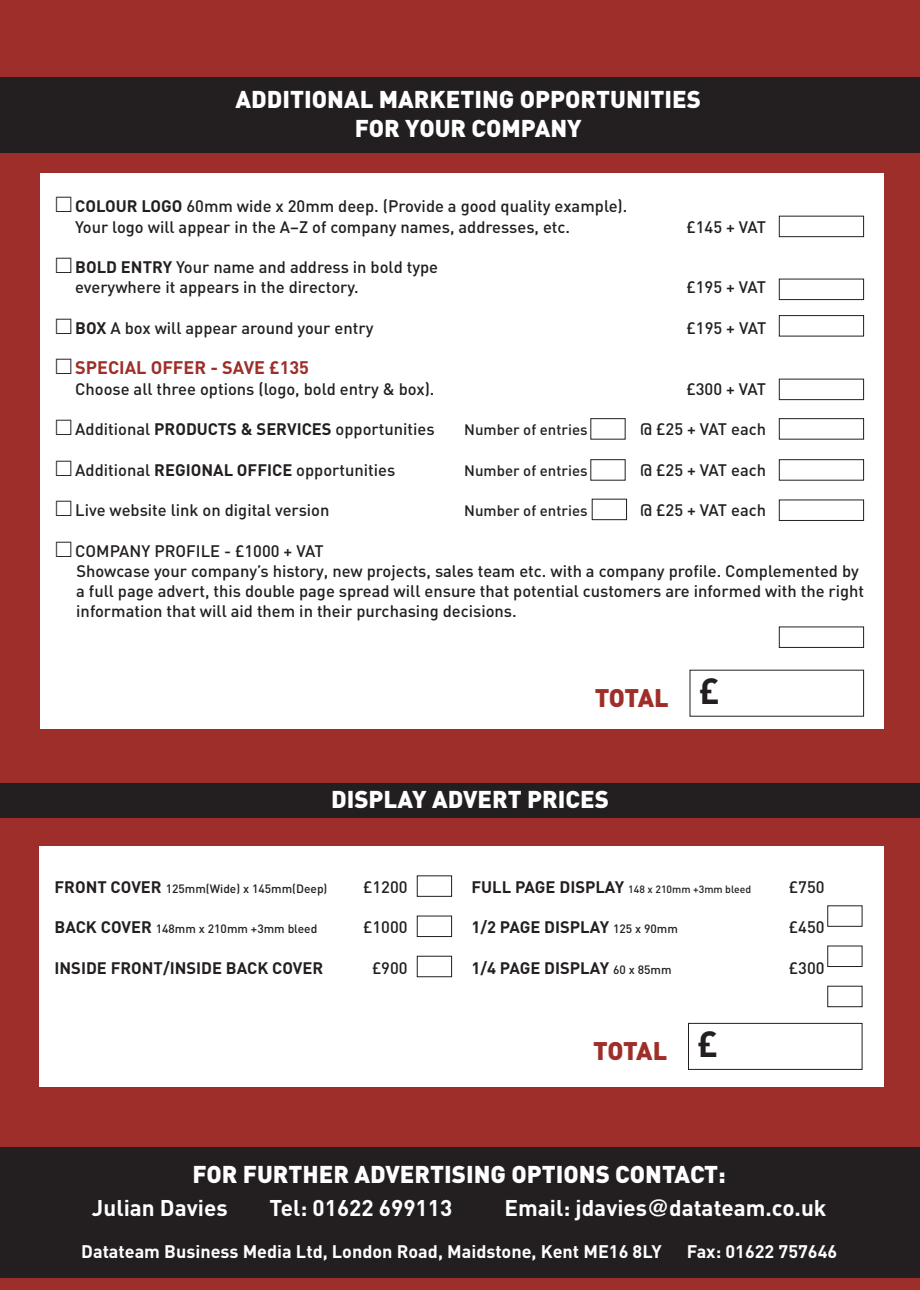
<style>
.page{position:relative;width:920px;height:1290px;background:#9e2e29}
.page>*{position:absolute;margin:0;border:0;box-sizing:border-box;transform-origin:0 0}
.t1{font:900 25.2px "DIN";letter-spacing:-.02em;color:#9e2e29}
.t2{font:900 24px/28.8px "DIN";color:#fff;text-align:center}
.t3{font:700 22.5px "DIN";color:#fff}
.t4{font:700 18px "DIN";color:#fff}
.t5{font:700 18px "DIN";color:#9e2e29}
.t6{font:500 16.5px/20.2px "DIN";color:#231f20}
.t7{font:700 16.5px "DIN";color:#231f20}
.t8{font:500 15px "DIN";color:#231f20}
.t9{font:500 12px "DIN";color:#231f20}
.t10{font:500 10.5px "DIN";color:#231f20}
.s1{font-family:"PT Mono";font-weight:700;font-size:25.5px}
.s2{font-weight:700}
.s3{font-family:"PT Mono";font-size:25.5px;color:#231f20}
.s4{font-weight:700;font-size:36px;color:#231f20}
.s5{font-weight:700;font-size:16.5px}
.s6{font-weight:500;font-size:12px}
.s7{font-family:"Helvetica"}
</style>
<div class="page">
<div style="left:0;top:77px;width:920px;height:76px;background:#231f20"></div>
<div style="left:0;top:1147px;width:920px;height:130px;background:#231f20"></div>
<div style="left:41px;top:173px;width:843px;height:556px;background:#fff"></div>
<div style="left:39px;top:846px;width:845px;height:241px;background:#fff"></div>
<div style="left:779px;top:216px;width:85px;height:21px;border:1px solid #231f20"></div>
<div style="left:779px;top:279px;width:85px;height:21px;border:1px solid #231f20"></div>
<div style="left:779px;top:315px;width:85px;height:21px;border:1px solid #231f20"></div>
<div style="left:779px;top:379px;width:85px;height:21px;border:1px solid #231f20"></div>
<div style="left:779px;top:418px;width:85px;height:21px;border:1px solid #231f20"></div>
<div style="left:779px;top:459px;width:85px;height:22px;border:1px solid #231f20"></div>
<div style="left:779px;top:500px;width:85px;height:21px;border:1px solid #231f20"></div>
<div style="left:779px;top:626px;width:85px;height:22px;border:1px solid #231f20"></div>
<div style="left:590px;top:418px;width:35px;height:21px;border:1px solid #231f20"></div>
<div style="left:590px;top:459px;width:35px;height:22px;border:1px solid #231f20"></div>
<div style="left:592px;top:499px;width:35px;height:21px;border:1px solid #231f20"></div>
<div style="left:0;top:783px;width:920px;height:35px;background:#231f20"></div>
<div style="left:827px;top:905px;width:35px;height:22px;border:1px solid #231f20"></div>
<div style="left:827px;top:946px;width:35px;height:21px;border:1px solid #231f20"></div>
<div style="left:827px;top:986px;width:35px;height:21px;border:1px solid #231f20"></div>
<div style="left:417px;top:875px;width:35px;height:22px;border:1px solid #231f20"></div>
<div style="left:417px;top:916px;width:35px;height:21px;border:1px solid #231f20"></div>
<div style="left:417px;top:956px;width:35px;height:21px;border:1px solid #231f20"></div>
<div style="left:688px;top:1023px;width:174px;height:47px;border:1px solid #231f20"></div>
<h2 class="t2" style="left:236px;top:86px;width:467px">ADDITIONAL MARKETING OPPORTUNITIES<br>FOR YOUR COMPANY</h2>
<p class="t6" style="left:75px;top:196px;width:554px;text-indent:-19px"><span class="s1">□</span> <span class="s2">COLOUR LOGO</span> 60mm wide x 20mm deep. (Provide a good quality example).<br>Your logo will appear in the A–Z of company names, addresses, etc.</p>
<p class="t6" style="left:75px;top:257px;width:364px;text-indent:-19px"><span class="s1">□</span> <span class="s2">BOLD ENTRY</span> Your name and address in bold type everywhere it appears in the directory.</p>
<p class="t6" style="left:686px;top:217px;width:81px">£145 + VAT</p>
<p class="t6" style="left:686px;top:277px;width:81px">£195 + VAT</p>
<p class="t6" style="left:56px;top:318px;width:319px"><span class="s1">□</span> <span class="s2">BOX</span> A box will appear around your entry</p>
<p class="t6" style="left:687px;top:318px;width:81px">£195 + VAT</p>
<p class="t5" style="left:56px;top:358px;width:255px"><span class="s3">□</span> SPECIAL OFFER - SAVE £135</p>
<p class="t6" style="left:75px;top:379px;width:361px">Choose all three options (logo, bold entry &amp; box).</p>
<p class="t6" style="left:686px;top:379px;width:81px">£300 + VAT</p>
<p class="t6" style="left:56px;top:419px;width:380px"><span class="s1">□</span> Additional <span class="s2">PRODUCTS &amp; SERVICES</span> opportunities</p>
<p class="t8" style="left:464px;top:421px;width:125px">Number of entries</p>
<p class="t6" style="left:640px;top:419px;width:127px">@ £25 + VAT each</p>
<p class="t6" style="left:56px;top:460px;width:341px"><span class="s1">□</span> Additional <span class="s2">REGIONAL OFFICE</span> opportunities</p>
<p class="t8" style="left:464px;top:462px;width:125px">Number of entries</p>
<p class="t6" style="left:640px;top:460px;width:127px">@ £25 + VAT each</p>
<p class="t6" style="left:56px;top:500px;width:275px"><span class="s1">□</span> Live website link on digital version</p>
<p class="t8" style="left:464px;top:502px;width:125px">Number of entries</p>
<p class="t6" style="left:640px;top:500px;width:127px">@ £25 + VAT each</p>
<p class="t6" style="left:76px;top:541px;width:789px;text-indent:-20px"><span class="s1">□</span> COMPANY PROFILE - £1000 + VAT<br>Showcase your company’s history, new projects, sales team etc. with a company profile. Complemented by a full page advert, this double page spread will ensure that potential customers are informed with the right information that will aid them in their purchasing decisions.</p>
<h1 class="t1" style="left:595px;top:684px;width:126px">TOTAL <span class="s4">£</span></h1>
<h2 class="t2" style="left:331px;top:785px;width:279px">DISPLAY ADVERT PRICES</h2>
<p class="t9" style="left:55px;top:881px;width:274px"><span class="s5">FRONT COVER</span> 125mm(Wide) x 145mm(Deep)</p>
<p class="t6" style="left:363px;top:877px;width:46px">£1200</p>
<p class="t9" style="left:55px;top:922px;width:264px"><span class="s5">BACK COVER</span> 148mm x 210mm +3mm bleed</p>
<p class="t6" style="left:363px;top:917px;width:46px">£1000</p>
<p class="t7" style="left:55px;top:958px;width:270px">INSIDE FRONT/INSIDE BACK COVER</p>
<p class="t6" style="left:372px;top:958px;width:37px">£900</p>
<p class="t10" style="left:471px;top:883px;width:281px"><span class="s5">FULL PAGE DISPLAY</span> 148 x 210mm +3mm bleed</p>
<p class="t6" style="left:789px;top:877px;width:37px">£750</p>
<p class="t7" style="left:471px;top:918px;width:208px">1/2 PAGE DISPLAY <span class="s6">125 x 90mm</span></p>
<p class="t6" style="left:789px;top:917px;width:37px">£450</p>
<p class="t7" style="left:471px;top:958px;width:202px">1/4 PAGE DISPLAY <span class="s6">60 x 85mm</span></p>
<p class="t6" style="left:789px;top:958px;width:37px">£300</p>
<h1 class="t1" style="left:593px;top:1037px;width:126px">TOTAL <span class="s4">£</span></h1>
<h2 class="t2" style="left:193px;top:1160px;width:535px">FOR FURTHER ADVERTISING OPTIONS CONTACT:</h2>
<h3 class="t3" style="left:92px;top:1195px;width:137px">Julian Davies</h3>
<h3 class="t3" style="left:269px;top:1195px;width:184px">Tel: 01622 699113</h3>
<h3 class="t3" style="left:504px;top:1195px;width:323px">Email: jdavies<span class="s7">@</span>datateam.co.uk</h3>
<p class="t4" style="left:81px;top:1241px;width:582px">Datateam Business Media Ltd, London Road, Maidstone, Kent ME16 8LY</p>
<p class="t4" style="left:687px;top:1241px;width:152px">Fax: 01622 757646</p>
</div>
